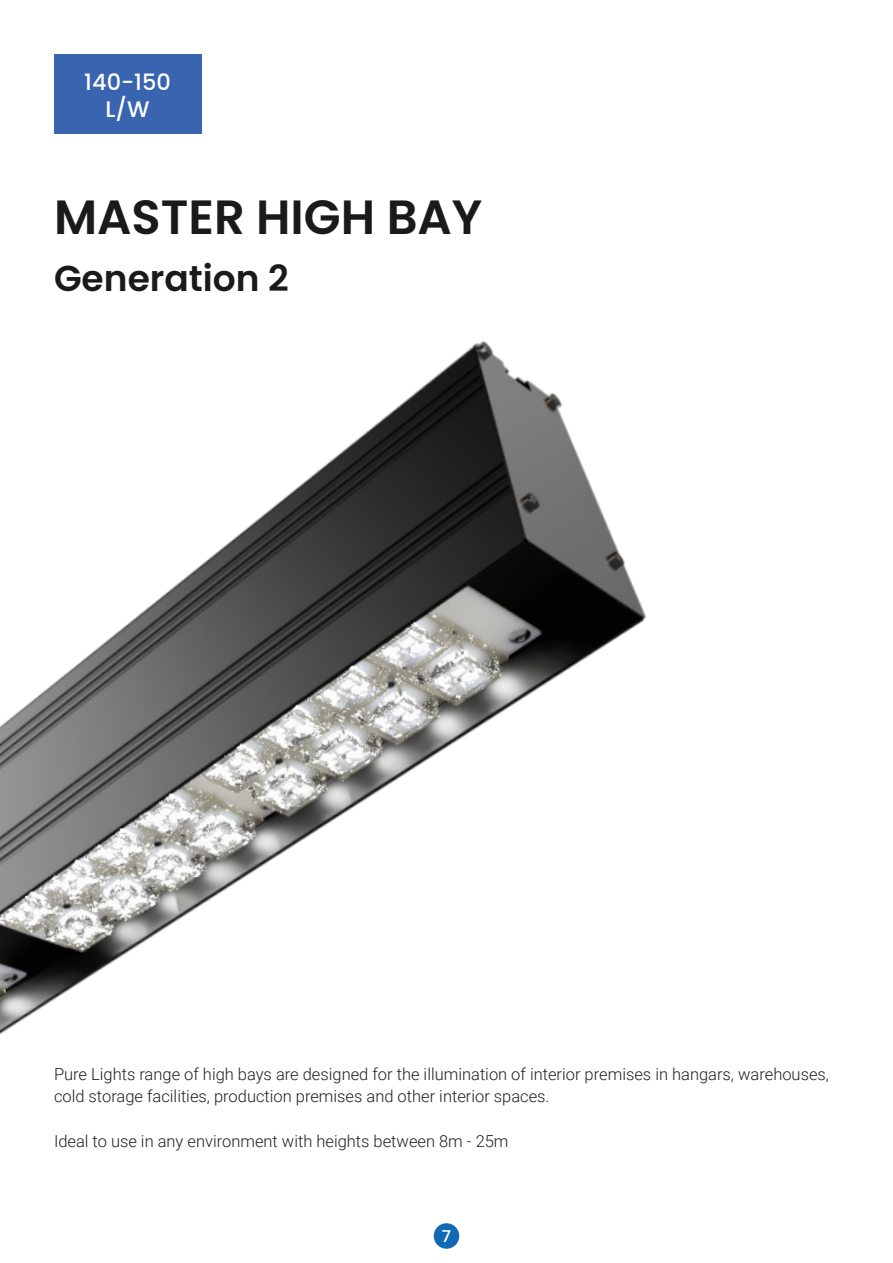
<style>
.page{position:relative;width:893px;height:1263px;background:#fff}
.page>*{position:absolute;margin:0;border:0;box-sizing:border-box;transform-origin:0 0}
.Sub_Heading_-_Style{font:600 48px "Poppins";color:#1a1a1a}
.Sub_Heading_-_Style-2{font:600 36px "Poppins";color:#1a1a1a}
.Sub_heading_-_Style{font:500 22.5px "Poppins";color:#fff}
.t1{font:300 16.5px/22.5px "Roboto";color:#231f20}
.t2{font:500 16.5px "Roboto";color:#fff}
</style>
<div class="page">
<div style="left:54px;top:54px;width:147px;height:79px;background:#3965b0"></div>
<div style="left:434px;top:1223px;width:25px;height:26px;background:#1169b4;border-radius:50%"></div>
<img style="left:0;top:341px;width:647px;height:694px">
<p class="Sub_heading_-_Style" style="left:84px;top:69px;width:88px">140-150</p>
<p class="Sub_heading_-_Style" style="left:106px;top:96px;width:46px">L/W</p>
<p class="Sub_Heading_-_Style" style="left:54px;top:189px;width:430px">MASTER HIGH BAY</p>
<p class="Sub_Heading_-_Style-2" style="left:54px;top:257px;width:236px">Generation 2</p>
<p class="t1" style="left:54px;top:1062px;width:777px">Pure Lights range of high bays are designed for the illumination of interior premises in hangars, warehouses, cold storage facilities, production premises and other interior spaces.</p>
<p class="t1" style="left:54px;top:1129px;width:456px">Ideal to use in any environment with heights between 8m - 25m</p>
<p class="t2" style="left:442px;top:1225px;width:11px">7</p>
</div>
